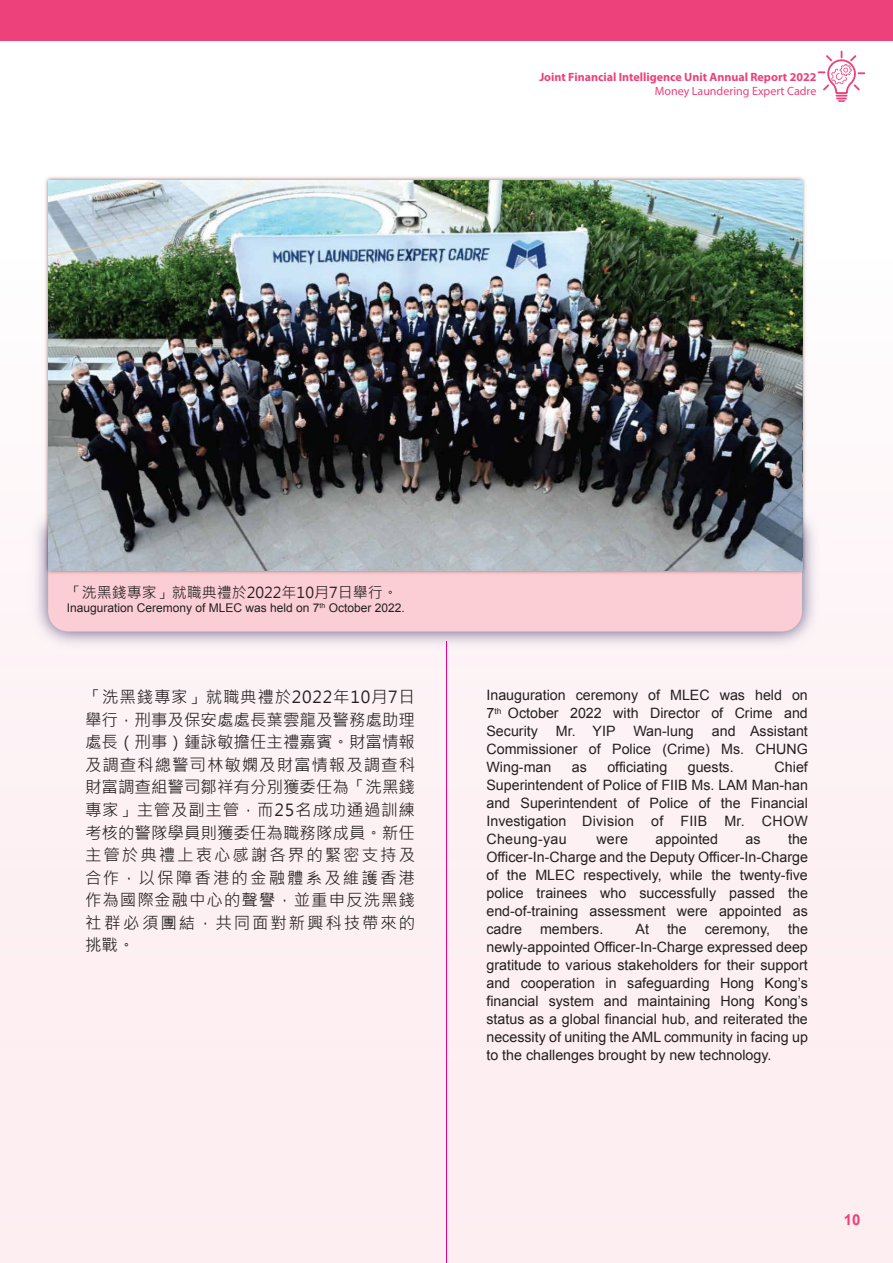
<style>
.page{position:relative;width:893px;height:1263px;background:#fff}
.page>*{position:absolute;margin:0;border:0;box-sizing:border-box;transform-origin:0 0}
.t1{font:16.5px/22.5px "Microsoft Jheng Hei";letter-spacing:.11em;color:#231f20;text-align:justify}
.t2{font:15px "Microsoft Jheng Hei";color:#231f20}
.t3{font:700 15px "Arial";color:#ec417a}
.t4{font:14.25px/18px "Arial";color:#231f20;text-align:justify}
.t5{font:12px "Arial";color:#231f20}
.t6{font:700 12px "Myriad Pro";color:#ec417a}
.t7{font:12px "Myriad Pro";color:#ec417a}
</style>
<div class="page">
<div style="left:0;top:0;width:893px;height:40px;background:#ec417a"></div>
<div style="left:0;top:90px;width:893px;height:1173px;background:linear-gradient(to right,#fdf2f4,#fdf2f5)"></div>
<img style="left:25px;top:503px;width:800px;height:151px">
<div style="left:48px;top:577px;width:754px;height:54px;background:#faced4"></div>
<img style="left:41px;top:174px;width:768px;height:403px">
<img style="left:48px;top:180px;width:754px;height:390px">
<hr style="left:446px;top:641px;width:1px;height:622px;background:#ec008c">
<svg style="left:818px;top:51px;width:47px;height:51px"></svg>
<p class="t6" style="left:539px;top:69px;width:278px">Joint Financial Intelligence Unit Annual Report 2022</p>
<p class="t7" style="left:655px;top:84px;width:163px">Money Laundering Expert Cadre</p>
<p class="t2" style="left:67px;top:583px;width:332px">「洗黑錢專家」就職典禮於2022年10月7日舉行。</p>
<p class="t5" style="left:67px;top:600px;width:340px">Inauguration Ceremony of MLEC was held on 7<sup>th</sup> October 2022.</p>
<p class="t1" style="left:85px;top:686px;width:332px">「洗黑錢專家」就職典禮於2022年10月7日舉行，刑事及保安處處長葉雲龍及警務處助理處長（刑事）鍾詠敏擔任主禮嘉賓。財富情報及調查科總警司林敏嫻及財富情報及調查科財富調查組警司鄒祥有分別獲委任為「洗黑錢專家」主管及副主管，而25名成功通過訓練考核的警隊學員則獲委任為職務隊成員。新任主管於典禮上衷心感謝各界的緊密支持及合作，以保障香港的金融體系及維護香港作為國際金融中心的聲譽，並重申反洗黑錢社群必須團結，共同面對新興科技帶來的挑戰。</p>
<p class="t4" style="left:486px;top:687px;width:323px">Inauguration ceremony of MLEC was held on 7<sup>th</sup> October 2022 with Director of Crime and Security</p>
<p class="t4" style="left:486px;top:723px;width:323px;text-indent:225px">and Assistant Commissioner of Police (Crime) Ms. CHUNG Wing-man</p>
<p class="t4" style="left:556px;top:723px;width:139px">Mr. YIP Wan-lung</p>
<p class="t4" style="left:486px;top:759px;width:323px;text-indent:288px">Chief Superintendent of Police of FIIB Ms. LAM Man-han and Superintendent of Police of the Financial Investigation Division of FIIB Mr. CHOW Cheung-yau</p>
<p class="t4" style="left:572px;top:759px;width:17px">as</p>
<p class="t4" style="left:607px;top:759px;width:61px">officiating</p>
<p class="t4" style="left:688px;top:759px;width:47px">guests.</p>
<p class="t4" style="left:486px;top:831px;width:323px;text-indent:302px">the Officer-In-Charge and the Deputy Officer-In-Charge of the MLEC respectively, while the twenty-five police trainees who successfully passed the end-of-training assessment were appointed as cadre</p>
<p class="t4" style="left:596px;top:831px;width:33px">were</p>
<p class="t4" style="left:656px;top:831px;width:64px">appointed</p>
<p class="t4" style="left:746px;top:831px;width:17px">as</p>
<p class="t4" style="left:486px;top:920px;width:323px;text-indent:302px">the newly-appointed Officer-In-Charge expressed deep gratitude to various stakeholders for their support and cooperation in safeguarding Hong Kong’s financial system and maintaining Hong Kong’s status as a global financial hub, and reiterated the necessity of uniting the AML community in facing up to the challenges brought by new technology.</p>
<p class="t4" style="left:540px;top:920px;width:65px">members.</p>
<p class="t4" style="left:636px;top:920px;width:15px">At</p>
<p class="t4" style="left:667px;top:920px;width:21px">the</p>
<p class="t4" style="left:705px;top:920px;width:67px">ceremony,</p>
<p class="t3" style="left:844px;top:1210px;width:18px">10</p>
</div>
